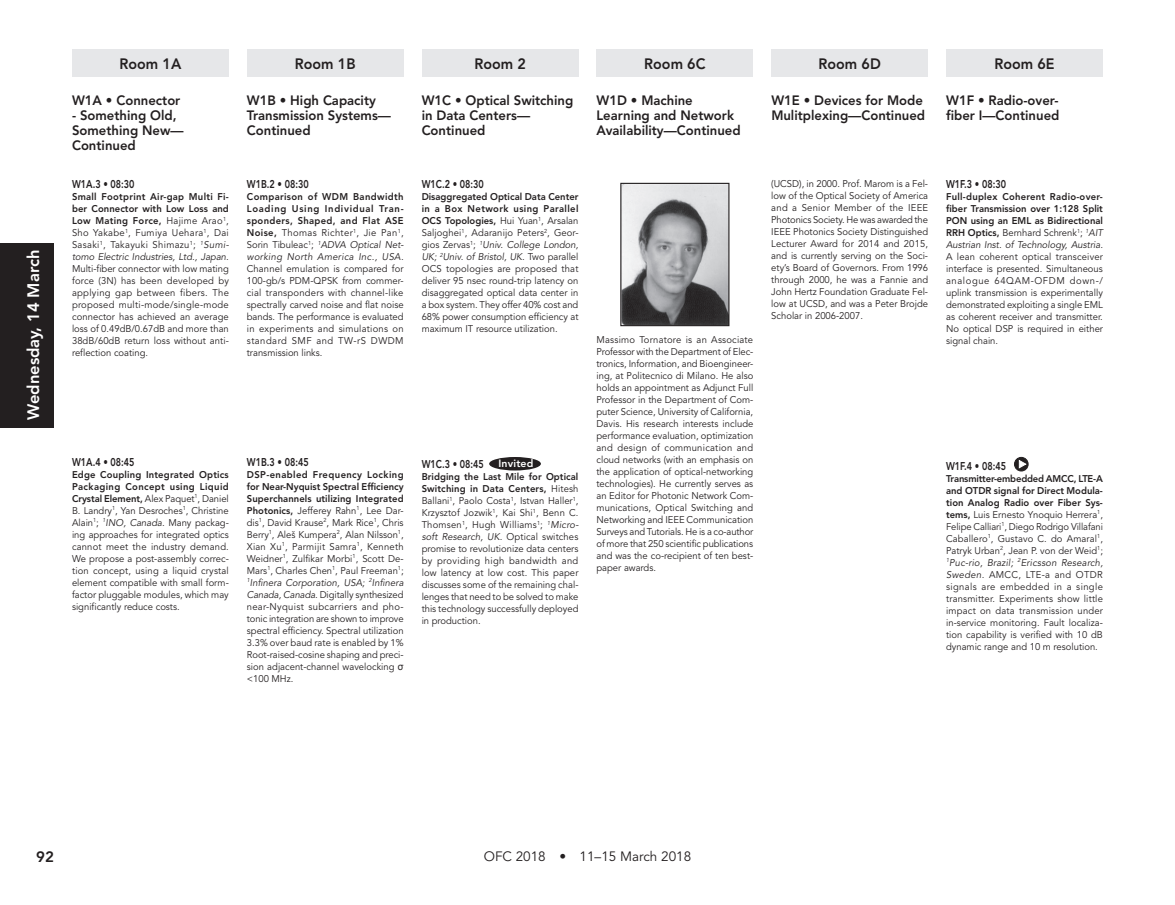
<style>
.page{position:relative;width:1175px;height:905px;background:#fff}
.page>*{position:absolute;margin:0;border:0;box-sizing:border-box;transform-origin:0 0}
.t1{font:800 16.5px "Avenir LT Std";color:#fff}
.t2{font:800 15px "Avenir LT Std";color:#231f20;scale:.95 1}
.t3{font:800 15px "Avenir LT Std";color:#231f20}
.t4{font:800 13.5px/15px "Avenir LT Std";color:#231f20}
.t5{font:13.5px "Avenir LT Std";color:#231f20}
.t6{font:800 11.25px "Avenir LT Std";color:#231f20;scale:.8 1}
.t7{font:800 10.5px "Avenir LT Std";letter-spacing:.025em;color:#fff}
.t8{font:9.75px/12px "Avenir LT Std";color:#231f20;text-align:justify}
.t9{font:800 9.75px/12px "Avenir LT Std";letter-spacing:.005em;color:#231f20;text-align:justify}
.s1{font-weight:400}
.s2{font-weight:400;font-style:italic}
.s3{font-weight:800}
.s4{font-style:italic}
.s5{font-family:"Arial"}
</style>
<div class="page">
<div style="left:0;top:243px;width:54px;height:185px;background:#231f20"></div>
<div style="left:72px;top:50px;width:157px;height:26px;background:#e6e7e9"></div>
<div style="left:247px;top:50px;width:157px;height:26px;background:#e6e7e9"></div>
<div style="left:422px;top:50px;width:156px;height:26px;background:#e6e7e9"></div>
<div style="left:596px;top:50px;width:157px;height:26px;background:#e6e7e9"></div>
<div style="left:771px;top:50px;width:157px;height:26px;background:#e6e7e9"></div>
<div style="left:946px;top:50px;width:156px;height:26px;background:#e6e7e9"></div>
<img style="left:622px;top:185px;width:105px;height:139px">
<div style="left:620px;top:183px;width:109px;height:143px;border:1px solid #231f20"></div>
<div style="left:489px;top:457px;width:52px;height:13px;background:#231f20;border-radius:50%"></div>
<div style="left:1014px;top:457px;width:14px;height:14px;background:#231f20;border-radius:50%"></div>
<div style="left:1014px;top:457px;width:14px;height:14px;border:1px solid #231f20;border-radius:50%"></div>
<svg style="left:1018px;top:459px;width:8px;height:9px"></svg>
<h1 class="t1" style="left:24px;top:420px;width:172px;rotate:-90deg">Wednesday, 14 March</h1>
<h2 class="t2" style="left:120px;top:55px;width:66px">Room 1A</h2>
<h2 class="t2" style="left:295px;top:55px;width:65px">Room 1B</h2>
<h2 class="t2" style="left:474px;top:55px;width:56px">Room 2</h2>
<h2 class="t2" style="left:644px;top:55px;width:66px">Room 6C</h2>
<h2 class="t2" style="left:818px;top:55px;width:67px">Room 6D</h2>
<h2 class="t2" style="left:994px;top:55px;width:65px">Room 6E</h2>
<h3 class="t4" style="left:72px;top:93px;width:110px">W1A • Connector</h3>
<h3 class="t4" style="left:72px;top:108px;width:113px">- Something Old,<br>Something New—<br>Continued</h3>
<h3 class="t4" style="left:247px;top:93px;width:146px">W1B • High Capacity<br>Transmission Systems—<br>Continued</h3>
<h3 class="t4" style="left:422px;top:93px;width:153px">W1C • Optical Switching in Data Centers—<br>Continued</h3>
<h3 class="t4" style="left:596px;top:93px;width:146px">W1D • Machine<br>Learning and Network<br>Availability—Continued</h3>
<h3 class="t4" style="left:771px;top:93px;width:155px">W1E • Devices for Mode<br>Mulitplexing—Continued</h3>
<h3 class="t4" style="left:946px;top:93px;width:115px">W1F • Radio-over&shy;fiber I—Continued</h3>
<p class="t6" style="left:72px;top:177px;width:80px">W1A.3 • 08:30</p>
<p class="t9" style="left:72px;top:191px;width:158px">Small Footprint Air-gap Multi Fi&shy;ber Connector with Low Loss and Low Mating Force, <span class="s1">Hajime Arao</span><sup>1</sup><span class="s1">, Sho Yakabe</span><sup>1</sup><span class="s1">, Fumiya Uehara</span><sup>1</sup><span class="s1">, Dai Sasaki</span><sup>1</sup><span class="s1">, Takayuki Shimazu</span><sup>1</sup><span class="s1">;</span> <sup>1</sup><span class="s2">Sumi&shy;tomo Electric Industries, Ltd., Japan.</span></p>
<p class="t8" style="left:72px;top:263px;width:158px">Multi-fiber connector with low mating force (3N) has been developed by applying gap between fibers. The proposed multi-mode/single-mode connector has achieved an average loss of 0.49dB/0.67dB and more than 38dB/60dB return loss without anti&shy;reflection coating.</p>
<p class="t6" style="left:247px;top:177px;width:79px">W1B.2 • 08:30</p>
<p class="t9" style="left:247px;top:191px;width:158px">Comparison of WDM Bandwidth Loading Using Individual Tran&shy;sponders, Shaped, and Flat ASE Noise, <span class="s1">Thomas Richter</span><sup>1</sup><span class="s1">, Jie Pan</span><sup>1</sup><span class="s1">, Sorin Tibuleac</span><sup>1</sup><span class="s1">;</span> <sup>1</sup><span class="s2">ADVA Optical Net&shy;working North America Inc., USA.</span></p>
<p class="t8" style="left:247px;top:263px;width:158px">Channel emulation is compared for 100-gb/s PDM-QPSK from commer&shy;cial transponders with channel-like spectrally carved noise and flat noise bands. The performance is evaluated in experiments and simulations on standard SMF and TW-rS DWDM transmission links.</p>
<p class="t6" style="left:422px;top:177px;width:79px">W1C.2 • 08:30</p>
<p class="t8" style="left:421px;top:191px;width:158px"><span class="s3">Disaggregated Optical Data Center in a Box Network using Parallel OCS Topologies,</span> Hui Yuan<sup>1</sup>, Arsalan Saljoghei<sup>1</sup>, Adaranijo Peters<sup>2</sup>, Geor&shy;gios Zervas<sup>1</sup>; <sup>1</sup><span class="s4">Univ. College London, UK;</span> <sup>2</sup><span class="s4">Univ. of Bristol, UK.</span> Two parallel OCS topologies are proposed that deliver 95 nsec round-trip latency on disaggregated optical data center in a box system. They offer 40% cost and 68% power consumption efficiency at maximum IT resource utilization.</p>
<p class="t6" style="left:72px;top:455px;width:80px">W1A.4 • 08:45</p>
<p class="t8" style="left:72px;top:468px;width:158px"><span class="s3">Edge Coupling Integrated Optics Packaging Concept using Liquid Crystal Element,</span> Alex Paquet<sup>1</sup>, Daniel B. Landry<sup>1</sup>, Yan Desroches<sup>1</sup>, Christine Alain<sup>1</sup>; <sup>1</sup><span class="s4">INO, Canada.</span> Many packag&shy;ing approaches for integrated optics cannot meet the industry demand.<br>We propose a post-assembly correc&shy;tion concept, using a liquid crystal element compatible with small form&shy;factor pluggable modules, which may significantly reduce costs.</p>
<p class="t6" style="left:247px;top:455px;width:79px">W1B.3 • 08:45</p>
<p class="t8" style="left:247px;top:468px;width:158px"><span class="s3">DSP-enabled Frequency Locking for Near-Nyquist Spectral Efficiency Superchannels utilizing Integrated Photonics,</span> Jefferey Rahn<sup>1</sup>, Lee Dar&shy;dis<sup>1</sup>, David Krause<sup>2</sup>, Mark Rice<sup>1</sup>, Chris Berry<sup>1</sup>, Aleš Kumpera<sup>2</sup>, Alan Nilsson<sup>1</sup>, Xian Xu<sup>1</sup>, Parmijit Samra<sup>1</sup>, Kenneth Weidner<sup>1</sup>, Zulfikar Morbi<sup>1</sup>, Scott De-Mars<sup>1</sup>, Charles Chen<sup>1</sup>, Paul Freeman<sup>1</sup>; <sup>1</sup><span class="s4">Infinera Corporation, USA;</span> <sup>2</sup><span class="s4">Infinera Canada, Canada.</span> Digitally synthesized near-Nyquist subcarriers and pho&shy;tonic integration are shown to improve spectral efficiency. Spectral utilization 3.3% over baud rate is enabled by 1% Root-raised-cosine shaping and preci&shy;sion adjacent-channel wavelocking <span class="s5">σ </span>&lt;100 MHz.</p>
<p class="t6" style="left:422px;top:457px;width:79px">W1C.3 • 08:45</p>
<p class="t7" style="left:498px;top:457px;width:37px">Invited</p>
<p class="t8" style="left:422px;top:471px;width:158px"><span class="s3">Bridging the Last Mile for Optical Switching in Data Centers,</span> Hitesh Ballani<sup>1</sup>, Paolo Costa<sup>1</sup>, Istvan Haller<sup>1</sup>, Krzysztof Jozwik<sup>1</sup>, Kai Shi<sup>1</sup>, Benn C.<br>Thomsen<sup>1</sup>, Hugh Williams<sup>1</sup>; <sup>1</sup><span class="s4">Micro&shy;soft Research, UK.</span> Optical switches promise to revolutionize data centers by providing high bandwidth and low latency at low cost. This paper discusses some of the remaining chal&shy;lenges that need to be solved to make this technology successfully deployed in production.</p>
<p class="t8" style="left:596px;top:334px;width:158px">Massimo Tornatore is an Associate Professor with the Department of Elec&shy;tronics, Information, and Bioengineer&shy;ing, at Politecnico di Milano. He also holds an appointment as Adjunct Full Professor in the Department of Com&shy;puter Science, University of California, Davis. His research interests include performance evaluation, optimization and design of communication and cloud networks (with an emphasis on the application of optical-networking technologies). He currently serves as an Editor for Photonic Network Com&shy;munications, Optical Switching and Networking and IEEE Communication Surveys and Tutorials. He is a co-author of more that 250 scientific publications and was the co-recipient of ten best&shy;paper awards.</p>
<p class="t8" style="left:771px;top:178px;width:158px">(UCSD), in 2000. Prof. Marom is a Fel&shy;low of the Optical Society of America and a Senior Member of the IEEE Photonics Society. He was awarded the IEEE Photonics Society Distinguished Lecturer Award for 2014 and 2015, and is currently serving on the Soci&shy;ety’s Board of Governors. From 1996 through 2000, he was a Fannie and John Hertz Foundation Graduate Fel&shy;low at UCSD, and was a Peter Brojde Scholar in 2006-2007.</p>
<p class="t6" style="left:946px;top:177px;width:76px">W1F.3 • 08:30</p>
<p class="t9" style="left:946px;top:191px;width:158px">Full-duplex Coherent Radio-over&shy;fiber Transmission over 1:128 Split PON using an EML as Bidirectional RRH Optics, <span class="s1">Bernhard Schrenk</span><sup>1</sup><span class="s1">;</span> <sup>1</sup><span class="s2">AIT Austrian Inst. of Technology, Austria.</span></p>
<p class="t8" style="left:946px;top:251px;width:158px">A lean coherent optical transceiver interface is presented. Simultaneous analogue 64QAM-OFDM down-/ uplink transmission is experimentally demonstrated exploiting a single EML as coherent receiver and transmitter.<br>No optical DSP is required in either signal chain.</p>
<p class="t6" style="left:946px;top:459px;width:76px">W1F.4 • 08:45</p>
<p class="t8" style="left:946px;top:472px;width:158px"><span class="s3">Transmitter-embedded AMCC, LTE-A and OTDR signal for Direct Modula&shy;tion Analog Radio over Fiber Sys&shy;tems,</span> Luis Ernesto Ynoquio Herrera<sup>1</sup>, Felipe Calliari<sup>1</sup>, Diego Rodrigo Villafani Caballero<sup>1</sup>, Gustavo C. do Amaral<sup>1</sup>, Patryk Urban<sup>2</sup>, Jean P. von der Weid<sup>1</sup>; <sup>1</sup><span class="s4">Puc-rio, Brazil;</span> <sup>2</sup><span class="s4">Ericsson Research, Sweden.</span> AMCC, LTE-a and OTDR signals are embedded in a single transmitter. Experiments show little impact on data transmission under in-service monitoring. Fault localiza&shy;tion capability is verified with 10 dB dynamic range and 10 m resolution.</p>
<h2 class="t3" style="left:36px;top:848px;width:19px">92</h2>
<h3 class="t5" style="left:484px;top:848px;width:209px">OFC 2018 • 11–15 March 2018</h3>
</div>
